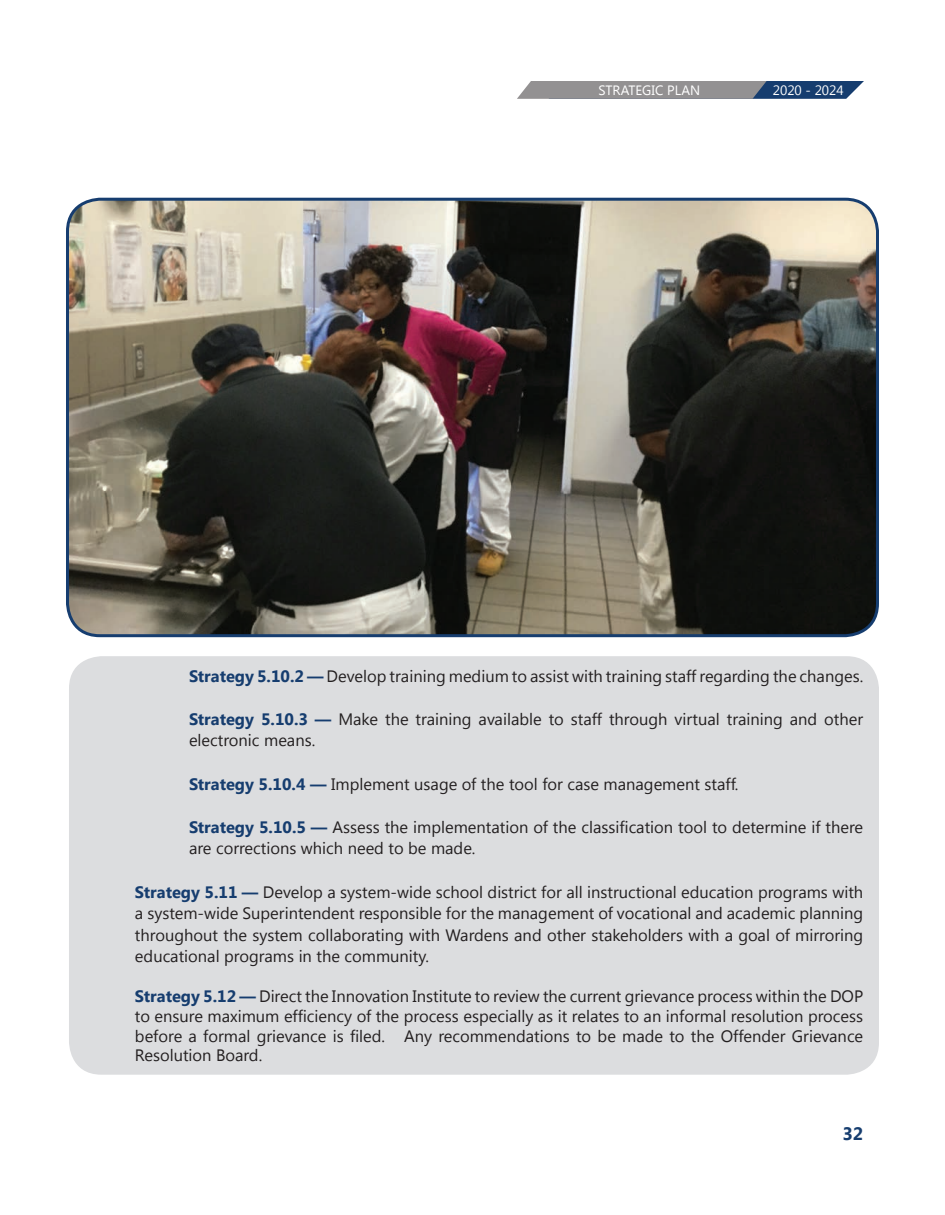
<style>
.page{position:relative;width:945px;height:1215px;background:#fff}
.page>*{position:absolute;margin:0;border:0;box-sizing:border-box;transform-origin:0 0}
.t1{font:700 18px "Segoe UI";color:#163d6f}
.t2{font:16.5px/21.6px "Segoe UI";color:#231f20}
.t3{font:13.5px "Segoe UI";color:#fff}
.s1{font-weight:700;color:#163d6f}
</style>
<div class="page">
<div style="left:69px;top:656px;width:810px;height:419px;background:#dcdddf;border-radius:32px"></div>
<svg style="left:517px;top:81px;width:347px;height:18px;background:#757f8d"></svg>
<img style="left:68px;top:199px;width:810px;height:437px">
<div style="left:66px;top:198px;width:813px;height:439px;border:3px solid #163d6f;border-radius:32px"></div>
<p class="t3" style="left:598px;top:81px;width:103px">STRATEGIC PLAN</p>
<p class="t3" style="left:773px;top:81px;width:73px">2020 - 2024</p>
<p class="t2" style="left:189px;top:664px;width:676px"><span class="s1">Strategy 5.10.2 —</span> Develop training medium to assist with training staff regarding the changes.</p>
<p class="t2" style="left:189px;top:707px;width:676px"><span class="s1">Strategy 5.10.3 —</span> Make the training available to staff through virtual training and other electronic means.</p>
<p class="t2" style="left:189px;top:772px;width:551px"><span class="s1">Strategy 5.10.4 —</span> Implement usage of the tool for case management staff.</p>
<p class="t2" style="left:189px;top:815px;width:676px"><span class="s1">Strategy 5.10.5 —</span> Assess the implementation of the classification tool to determine if there are corrections which need to be made.</p>
<p class="t2" style="left:135px;top:880px;width:730px;text-align:justify"><span class="s1">Strategy 5.11 —</span> Develop a system-wide school district for all instructional education programs with a system-wide Superintendent responsible for the management of vocational and academic planning throughout the system collaborating with Wardens and other stakeholders with a goal of mirroring educational programs in the community.</p>
<p class="t2" style="left:135px;top:985px;width:730px;line-height:19.8px;text-align:justify"><span class="s1">Strategy 5.12 —</span> Direct the Innovation Institute to review the current grievance process within the DOP to ensure maximum efficiency of the process especially as it relates to an informal resolution process before a formal grievance is filed. Any recommendations to be made to the Offender Grievance Resolution Board.</p>
<p class="t1" style="left:843px;top:1121px;width:22px">32</p>
</div>
